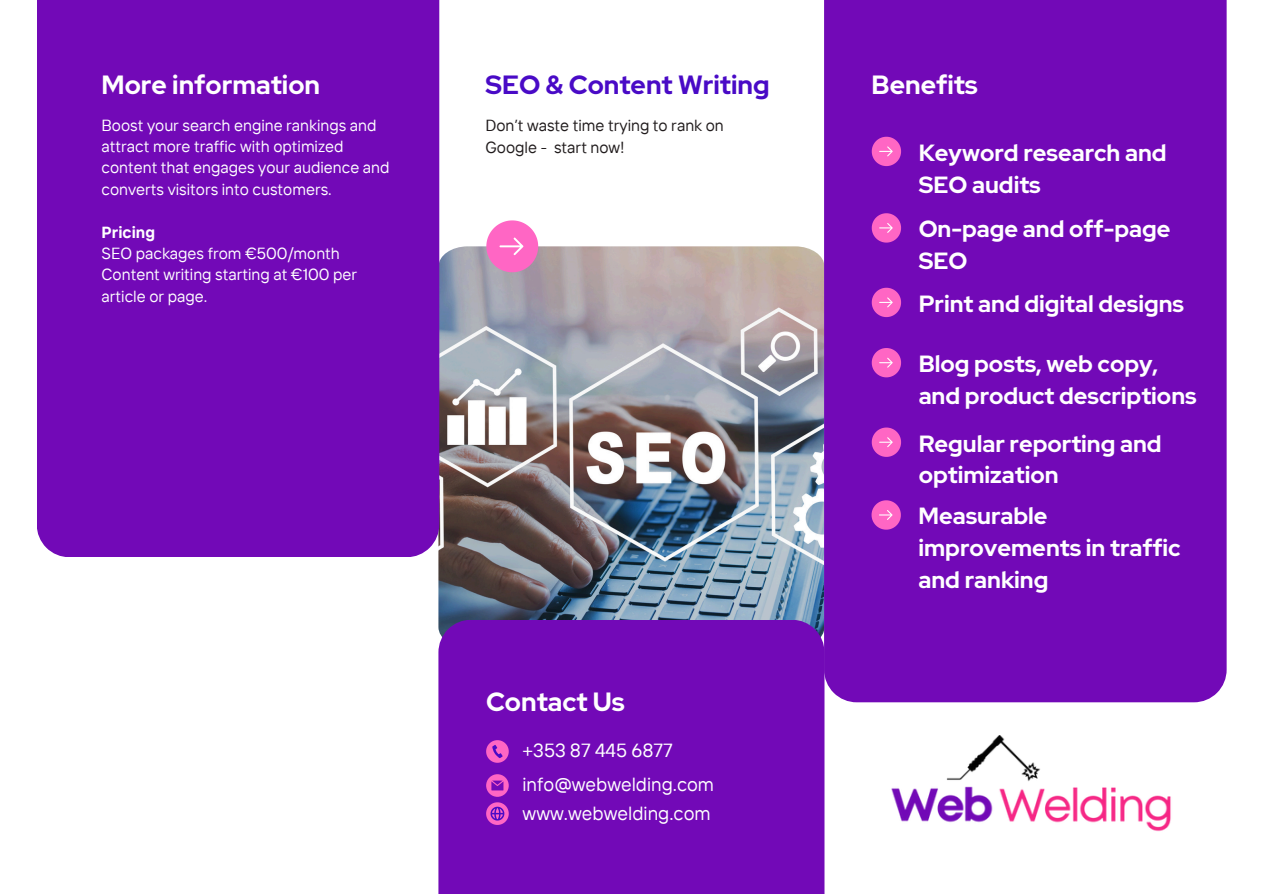
<style>
.page{position:relative;width:1263px;height:894px;background:#fff}
.page>*{position:absolute;margin:0;border:0;box-sizing:border-box;transform-origin:0 0}
.t1{font:700 26.25px "Red Hat Display";color:#fff}
.t2{font:700 26.25px "Red Hat Display";color:#490ac6}
.t3{font:700 23.4px/31.8px "Red Hat Display";color:#fff}
.t4{font:19.05px "TT Interphases";color:#fff}
.t5{font:18.9px "TT Interphases";color:#fff}
.t6{font:16.05px/21.3px "TT Interphases";color:#fff}
.t7{font:16.05px/21.9px "TT Interphases";color:#201b1c}
.t8{font:700 16.05px "TT Interphases";color:#fff}
</style>
<div class="page">
<img style="left:438px;top:246px;width:386px;height:373px">
<div style="left:37px;top:0;width:402px;height:556px;background:#7209b7"></div>
<div style="left:824px;top:0;width:403px;height:702px;background:#7209b7"></div>
<div style="left:438px;top:619px;width:386px;height:274px;background:#7209b7"></div>
<svg style="left:486px;top:220px;width:52px;height:52px;background:#f582c9"></svg>
<svg style="left:486px;top:740px;width:23px;height:22px"></svg>
<svg style="left:486px;top:774px;width:23px;height:22px"></svg>
<svg style="left:486px;top:802px;width:23px;height:22px"></svg>
<img style="left:822px;top:735px;width:349px;height:122px">
<svg style="left:872px;top:137px;width:29px;height:29px"></svg>
<svg style="left:872px;top:213px;width:29px;height:29px"></svg>
<svg style="left:872px;top:288px;width:29px;height:29px"></svg>
<svg style="left:872px;top:348px;width:29px;height:29px"></svg>
<svg style="left:872px;top:427px;width:29px;height:29px"></svg>
<svg style="left:871px;top:500px;width:30px;height:29px"></svg>
<p class="t1" style="left:102px;top:67px;width:220px">More information</p>
<p class="t2" style="left:485px;top:67px;width:286px">SEO &amp; Content Writing</p>
<p class="t1" style="left:871px;top:67px;width:108px">Benefits</p>
<h1 class="t6" style="left:102px;top:114px;width:290px">Boost your search engine rankings and attract more traffic with optimized content that engages your audience and converts visitors into customers.</h1>
<p class="t8" style="left:102px;top:221px;width:55px">Pricing</p>
<h2 class="t6" style="left:102px;top:242px;width:240px">SEO packages from €500/month</h2>
<p class="t6" style="left:102px;top:263px;width:257px">Content writing starting at €100 per article or page.</p>
<p class="t7" style="left:485px;top:114px;width:240px">Don’t waste time trying to rank on<br>Google - start now!</p>
<h2 class="t3" style="left:919px;top:136px;width:249px">Keyword research and<br>SEO audits</h2>
<h2 class="t3" style="left:919px;top:213px;width:253px">On-page and off-page<br>SEO</h2>
<p class="t3" style="left:919px;top:287px;width:267px">Print and digital designs</p>
<h2 class="t3" style="left:919px;top:347px;width:279px">Blog posts, web copy, and product descriptions</h2>
<h1 class="t3" style="left:919px;top:427px;width:244px">Regular reporting and optimization</h1>
<p class="t3" style="left:918px;top:500px;width:264px">Measurable improvements in traffic and ranking</p>
<h2 class="t1" style="left:486px;top:683px;width:140px">Contact Us</h2>
<p class="t5" style="left:523px;top:737px;width:152px">+353 87 445 6877</p>
<h2 class="t5" style="left:523px;top:772px;width:193px">info@webwelding.com</h2>
<p class="t4" style="left:523px;top:800px;width:190px">www.webwelding.com</p>
</div>
